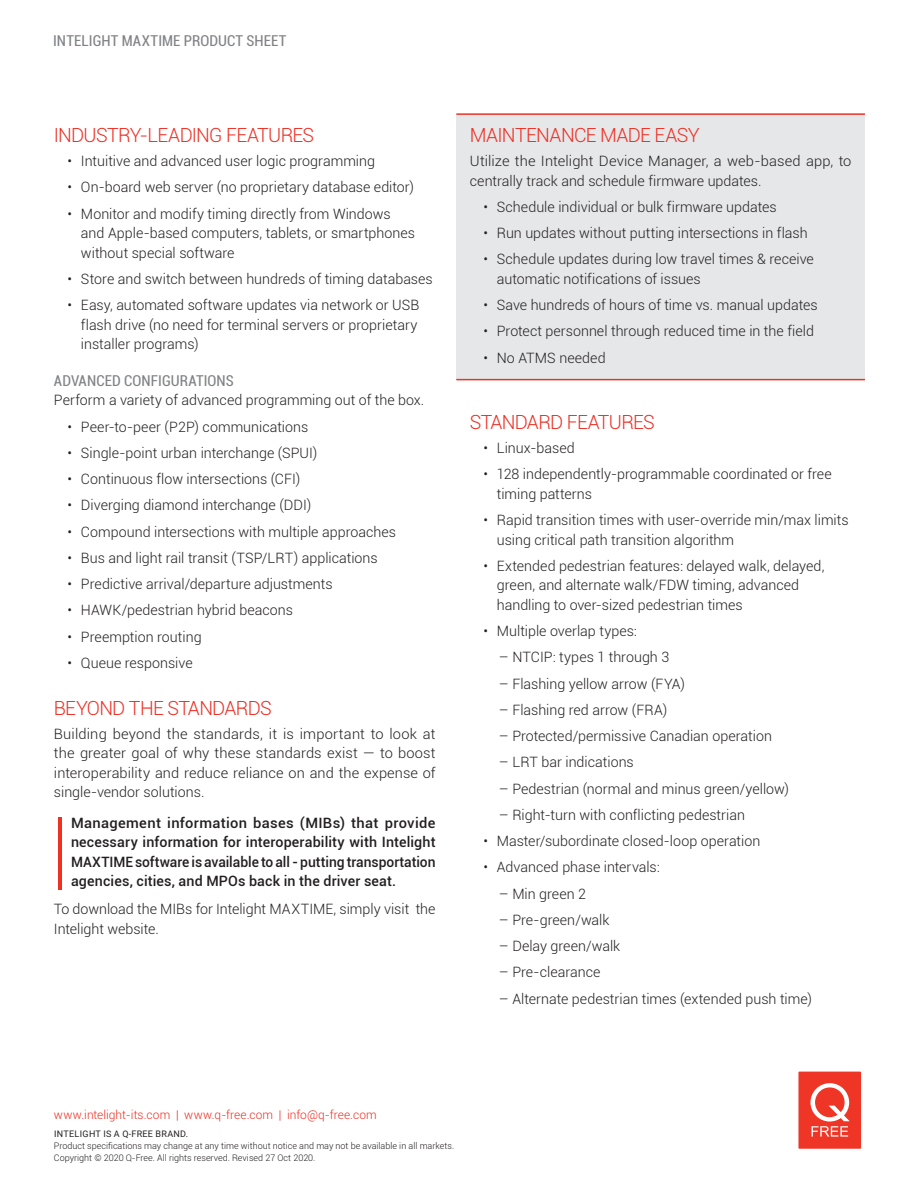
<style>
.page{position:relative;width:918px;height:1188px;background:#fff}
.page>*{position:absolute;margin:0;border:0;box-sizing:border-box;transform-origin:0 0}
.Heading{font:300 19.5px "Roboto";letter-spacing:-.035em;color:#ee2e22}
.Sub-Heading__Solutio{font:condensed 15px "Roboto";letter-spacing:.005em;color:#808285}
.Solutions___Back_Pag{font:condensed 15px "Roboto";letter-spacing:.005em;color:#808285}
.Main{font:300 14.25px/19.5px "Roboto";color:#231f20}
.emphasis_w_red_line{font:500 14.25px/19.5px "Roboto";letter-spacing:.01em;color:#231f20;text-align:justify}
.Contact_info{font:300 12px "Roboto";letter-spacing:.005em;color:#ee2e22}
.Copyright{font:300 9px "Roboto";color:#231f20}
.Copyright-2{font:9px "Roboto";letter-spacing:.035em;color:#231f20}
</style>
<div class="page">
<svg style="left:796px;top:1069px;width:68px;height:82px"></svg>
<div style="left:798px;top:1072px;width:63px;height:77px;background:#ef3525"></div>
<svg style="left:810px;top:1083px;width:40px;height:54px"></svg>
<hr style="left:58px;top:817px;width:3px;height:73px;background:#ef3122">
<div style="left:456px;top:114px;width:409px;height:266px;background:#e6e7e9"></div>
<hr style="left:456px;top:379px;width:409px;height:1px;background:#ef3122">
<hr style="left:456px;top:113px;width:409px;height:2px;background:#ef3122">
<p class="Sub-Heading__Solutio" style="left:53px;top:30px;width:235px">INTELIGHT MAXTIME PRODUCT SHEET</p>
<p class="Heading" style="left:54px;top:122px;width:262px">INDUSTRY-LEADING FEATURES</p>
<p class="Main" style="left:67px;top:151px;width:309px">• Intuitive and advanced user logic programming</p>
<p class="Main" style="left:67px;top:177px;width:348px">• On-board web server (no proprietary database editor)</p>
<p class="Main" style="left:81px;top:203px;width:336px;text-indent:-14px">• Monitor and modify timing directly from Windows and Apple-based computers, tablets, or smartphones without special software</p>
<p class="Main" style="left:67px;top:269px;width:367px">• Store and switch between hundreds of timing databases</p>
<p class="Main" style="left:81px;top:295px;width:340px;text-indent:-14px">• Easy, automated software updates via network or USB flash drive (no need for terminal servers or proprietary installer programs)</p>
<p class="Solutions___Back_Pag" style="left:54px;top:370px;width:181px">ADVANCED CONFIGURATIONS</p>
<p class="Main" style="left:54px;top:390px;width:372px">Perform a variety of advanced programming out of the box.</p>
<p class="Main" style="left:67px;top:416px;width:242px">• Peer-to-peer (P2P) communications</p>
<p class="Main" style="left:67px;top:443px;width:252px">• Single-point urban interchange (SPUI)</p>
<p class="Main" style="left:67px;top:469px;width:234px">• Continuous flow intersections (CFI)</p>
<p class="Main" style="left:67px;top:495px;width:245px">• Diverging diamond interchange (DDI)</p>
<p class="Main" style="left:67px;top:521px;width:330px">• Compound intersections with multiple approaches</p>
<p class="Main" style="left:67px;top:548px;width:312px">• Bus and light rail transit (TSP/LRT) applications</p>
<p class="Main" style="left:67px;top:574px;width:267px">• Predictive arrival/departure adjustments</p>
<p class="Main" style="left:67px;top:600px;width:227px">• HAWK/pedestrian hybrid beacons</p>
<p class="Main" style="left:67px;top:626px;width:136px">• Preemption routing</p>
<p class="Main" style="left:67px;top:653px;width:127px">• Queue responsive</p>
<p class="Heading" style="left:54px;top:695px;width:220px">BEYOND THE STANDARDS</p>
<p class="Main" style="left:54px;top:724px;width:383px;text-align:justify">Building beyond the standards, it is important to look at the greater goal of why these standards exist — to boost interoperability and reduce reliance on and the expense of single-vendor solutions.</p>
<p class="emphasis_w_red_line" style="left:71px;top:813px;width:366px">Management information bases (MIBs) that provide necessary information for interoperability with Intelight MAXTIME software is available to all - putting transportation agencies, cities, and MPOs back in the driver seat.</p>
<p class="Main" style="left:54px;top:899px;width:383px">To download the MIBs for Intelight MAXTIME, simply visit the<br>Intelight website.</p>
<p class="Heading" style="left:470px;top:122px;width:231px">MAINTENANCE MADE EASY</p>
<p class="Main" style="left:470px;top:151px;width:383px">Utilize the Intelight Device Manager, a web-based app, to centrally track and schedule firmware updates.</p>
<p class="Main" style="left:483px;top:197px;width:295px">• Schedule individual or bulk firmware updates</p>
<p class="Main" style="left:483px;top:223px;width:326px">• Run updates without putting intersections in flash</p>
<p class="Main" style="left:497px;top:249px;width:319px;text-indent:-14px">• Schedule updates during low travel times &amp; receive automatic notifications of issues</p>
<p class="Main" style="left:483px;top:295px;width:336px">• Save hundreds of hours of time vs. manual updates</p>
<p class="Main" style="left:483px;top:321px;width:332px">• Protect personnel through reduced time in the field</p>
<p class="Main" style="left:483px;top:347px;width:124px">• No ATMS needed</p>
<p class="Heading" style="left:470px;top:409px;width:187px">STANDARD FEATURES</p>
<p class="Main" style="left:483px;top:438px;width:93px">• Linux-based</p>
<p class="Main" style="left:497px;top:464px;width:336px;text-indent:-14px">• 128 independently-programmable coordinated or free timing patterns</p>
<p class="Main" style="left:497px;top:510px;width:353px;text-indent:-14px">• Rapid transition times with user-override min/max limits using critical path transition algorithm</p>
<p class="Main" style="left:497px;top:556px;width:329px;text-indent:-14px">• Extended pedestrian features: delayed walk, delayed, green, and alternate walk/FDW timing, advanced handling to over-sized pedestrian times</p>
<p class="Main" style="left:483px;top:621px;width:155px">• Multiple overlap types:</p>
<p class="Main" style="left:499px;top:647px;width:172px">– NTCIP: types 1 through 3</p>
<p class="Main" style="left:499px;top:673px;width:188px">– Flashing yellow arrow (FYA)</p>
<p class="Main" style="left:499px;top:700px;width:170px">– Flashing red arrow (FRA)</p>
<p class="Main" style="left:499px;top:726px;width:275px">– Protected/permissive Canadian operation</p>
<p class="Main" style="left:499px;top:752px;width:136px">– LRT bar indications</p>
<p class="Main" style="left:499px;top:778px;width:292px">– Pedestrian (normal and minus green/yellow)</p>
<p class="Main" style="left:499px;top:805px;width:248px">– Right-turn with conflicting pedestrian</p>
<p class="Main" style="left:483px;top:831px;width:279px">• Master/subordinate closed-loop operation</p>
<p class="Main" style="left:483px;top:857px;width:178px">• Advanced phase intervals:</p>
<p class="Main" style="left:499px;top:883px;width:89px">– Min green 2</p>
<p class="Main" style="left:499px;top:910px;width:112px">– Pre-green/walk</p>
<p class="Main" style="left:499px;top:936px;width:123px">– Delay green/walk</p>
<p class="Main" style="left:499px;top:962px;width:103px">– Pre-clearance</p>
<p class="Main" style="left:499px;top:988px;width:315px">– Alternate pedestrian times (extended push time)</p>
<p class="Contact_info" style="left:54px;top:1107px;width:324px">www.intelight-its.com | www.q-free.com | info@q-free.com</p>
<p class="Copyright-2" style="left:54px;top:1127px;width:136px">INTELIGHT IS A Q-FREE BRAND.</p>
<p class="Copyright" style="left:54px;top:1139px;width:402px">Product specifications may change at any time without notice and may not be available in all markets.</p>
<p class="Copyright" style="left:54px;top:1151px;width:263px">Copyright © 2020 Q-Free. All rights reserved. Revised 27 Oct 2020.</p>
</div>
